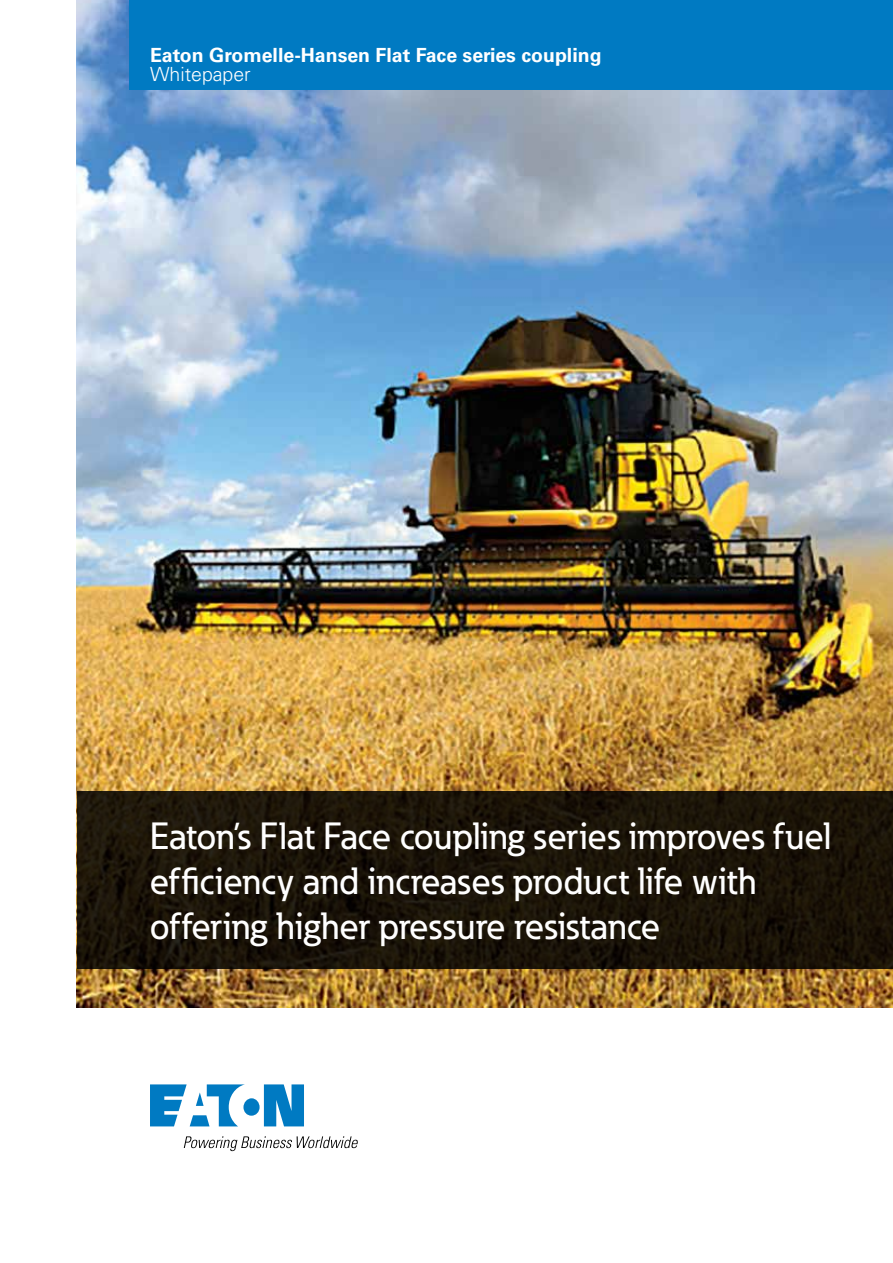
<style>
.page{position:relative;width:893px;height:1263px;background:#fff}
.page>*{position:absolute;margin:0;border:0;box-sizing:border-box;transform-origin:0 0}
.t1{font:500 37.5px/45px "Eaton";color:#fff}
.t2{font:700 19.5px "Univers LT Std";color:#fff}
.t3{font:300 19.5px "Univers LT Std";color:#fff}
</style>
<div class="page">
<img style="left:77px;top:0;width:816px;height:1008px">
<div style="left:129px;top:0;width:764px;height:90px;background:#007ac2"></div>
<svg style="left:150px;top:1084px;width:154px;height:42px"></svg>
<svg style="left:184px;top:1136px;width:174px;height:15px"></svg>
<div style="left:77px;top:791px;width:816px;height:177px;background:#1b1408"></div>
<p class="t2" style="left:150px;top:43px;width:453px">Eaton Gromelle-Hansen Flat Face series coupling</p>
<p class="t3" style="left:150px;top:62px;width:102px">Whitepaper</p>
<p class="t1" style="left:150px;top:813px;width:683px">Eaton’s Flat Face coupling series improves fuel efficiency and increases product life with offering higher pressure resistance</p>
</div>
